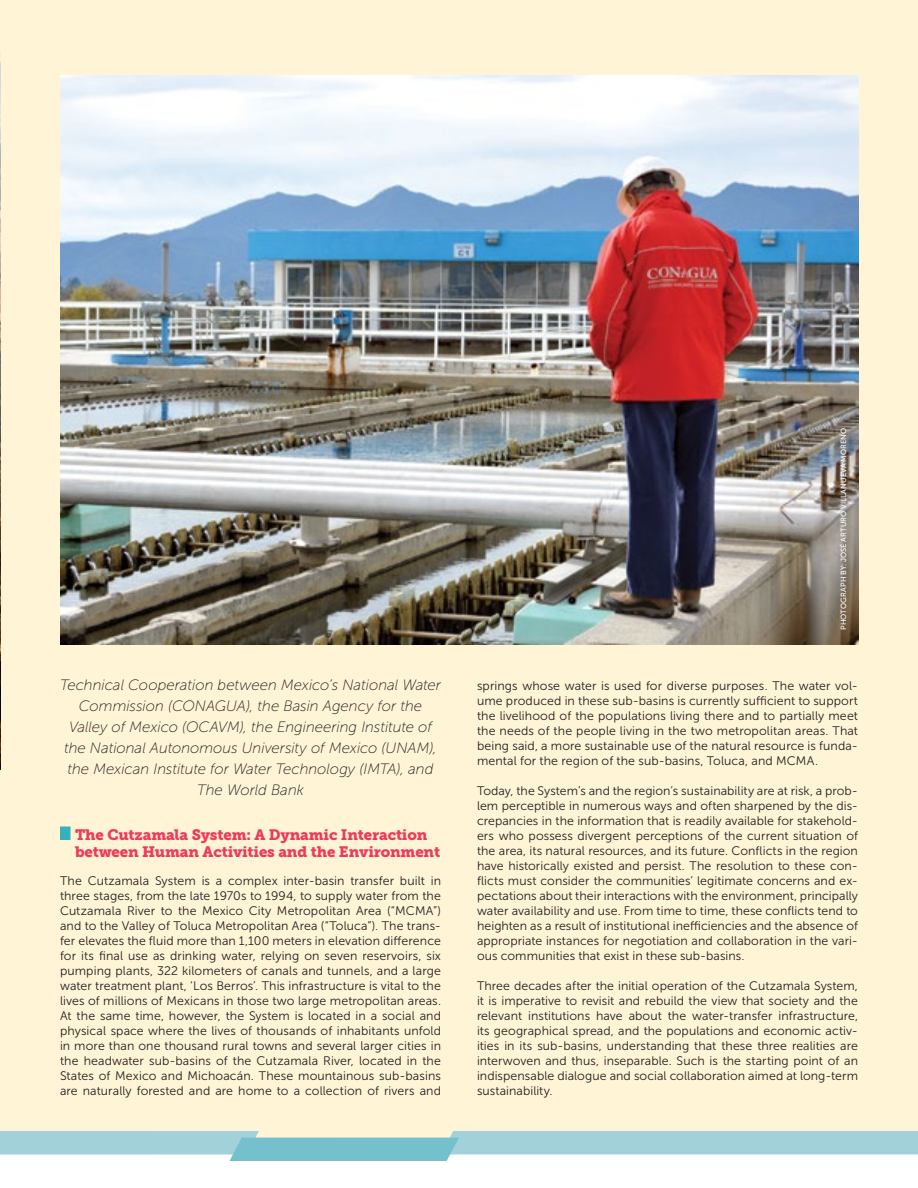
<style>
.page{position:relative;width:918px;height:1188px;background:#fff}
.page>*{position:absolute;margin:0;border:0;box-sizing:border-box;transform-origin:0 0}
.t1{font:italic 15px/21px "Museo Sans 100";letter-spacing:-.005em;color:#231f20;text-align:center}
.t2{font:15px/16.5px "Museo Slab 900";letter-spacing:-.01em;color:#ef3a5b}
.t3{font:12.3px/15px "Museo Sans 300";letter-spacing:.005em;color:#231f20;text-align:justify}
.t4{font:7.5px "Museo Sans 500";letter-spacing:.015em;color:#fff}
</style>
<div class="page">
<div style="left:0;top:0;width:918px;height:1146px;background:#fff4d6"></div>
<img style="left:0;top:75px;width:1px;height:695px">
<div style="left:60px;top:826px;width:10px;height:14px;background:#34b1bf"></div>
<img style="left:60px;top:75px;width:798px;height:570px">
<svg style="left:0;top:62px;width:1px;height:13px"></svg>
<svg style="left:0;top:1131px;width:918px;height:30px"></svg>
<p class="t1" style="left:60px;top:675px;width:383px">Technical Cooperation between Mexico’s National Water Commission (CONAGUA), the Basin Agency for the Valley of Mexico (OCAVM), the Engineering Institute of the National Autonomous University of Mexico (UNAM), the Mexican Institute for Water Technology (IMTA), and The World Bank</p>
<p class="t2" style="left:75px;top:827px;width:367px">The Cutzamala System: A Dynamic Interaction between Human Activities and the Environment</p>
<p class="t3" style="left:60px;top:873px;width:383px">The Cutzamala System is a complex inter-basin transfer built in three stages, from the late 1970s to 1994, to supply water from the Cutzamala River to the Mexico City Metropolitan Area (“MCMA”) and to the Valley of Toluca Metropolitan Area (“Toluca”). The trans&shy;fer elevates the fluid more than 1,100 meters in elevation difference for its final use as drinking water, relying on seven reservoirs, six pumping plants, 322 kilometers of canals and tunnels, and a large water treatment plant, ‘Los Berros’. This infrastructure is vital to the lives of millions of Mexicans in those two large metropolitan areas.<br>At the same time, however, the System is located in a social and physical space where the lives of thousands of inhabitants unfold in more than one thousand rural towns and several larger cities in the headwater sub-basins of the Cutzamala River, located in the States of Mexico and Michoacán. These mountainous sub-basins are naturally forested and are home to a collection of rivers and</p>
<p class="t4" style="left:839px;top:630px;width:204px;rotate:-90deg">PHOTOGRAPH BY: JOSÉ ARTURO VILLANUEVA MORENO</p>
<p class="t3" style="left:477px;top:678px;width:383px">springs whose water is used for diverse purposes. The water vol&shy;ume produced in these sub-basins is currently sufficient to support the livelihood of the populations living there and to partially meet the needs of the people living in the two metropolitan areas. That being said, a more sustainable use of the natural resource is funda&shy;mental for the region of the sub-basins, Toluca, and MCMA.</p>
<p class="t3" style="left:477px;top:783px;width:383px">Today, the System’s and the region’s sustainability are at risk, a prob&shy;lem perceptible in numerous ways and often sharpened by the dis&shy;crepancies in the information that is readily available for stakehold&shy;ers who possess divergent perceptions of the current situation of the area, its natural resources, and its future. Conflicts in the region have historically existed and persist. The resolution to these con&shy;flicts must consider the communities’ legitimate concerns and ex&shy;pectations about their interactions with the environment, principally water availability and use. From time to time, these conflicts tend to heighten as a result of institutional inefficiencies and the absence of appropriate instances for negotiation and collaboration in the vari&shy;ous communities that exist in these sub-basins.</p>
<p class="t3" style="left:477px;top:978px;width:383px">Three decades after the initial operation of the Cutzamala System, it is imperative to revisit and rebuild the view that society and the relevant institutions have about the water-transfer infrastructure, its geographical spread, and the populations and economic activ&shy;ities in its sub-basins, understanding that these three realities are interwoven and thus, inseparable. Such is the starting point of an indispensable dialogue and social collaboration aimed at long-term sustainability.</p>
</div>
